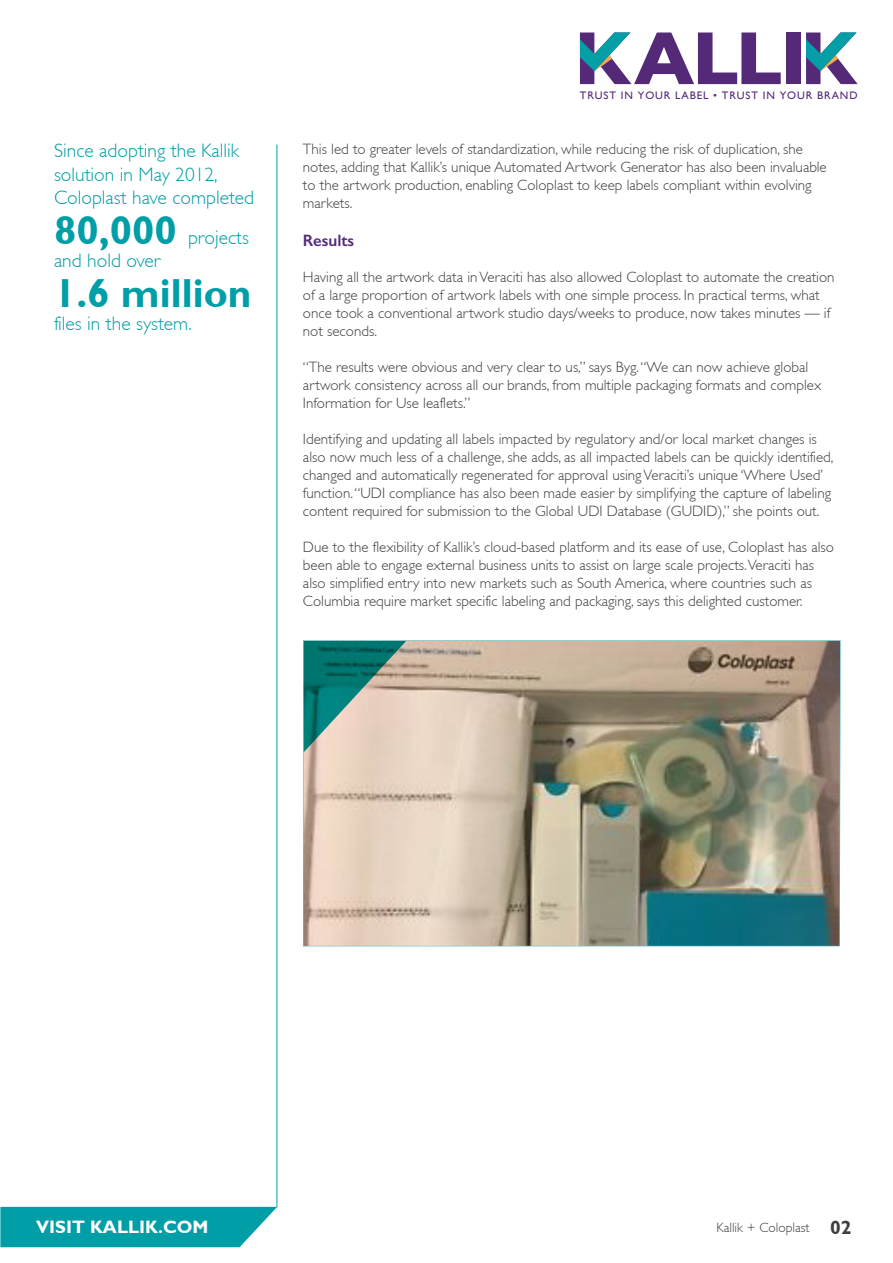
<style>
.page{position:relative;width:893px;height:1263px;background:#fff}
.page>*{position:absolute;margin:0;border:0;box-sizing:border-box;transform-origin:0 0}
.t1{font:700 40.5px "Gill Sans";color:#009ea6}
.t2{font:300 19.5px/23.4px "Gill Sans";color:#009ea6}
.t3{font:700 19.35px "Gill Sans";color:#3e3e3f}
.t4{font:700 18px "Gill Sans";color:#fff}
.t5{font:600 16.5px "Gill Sans";color:#542b78}
.t6{font:300 15px/18px "Gill Sans";color:#3e3e3f}
.t7{font:300 13.5px "Gill Sans";color:#3e3e3f}
.t8{font:10.95px "Gill Sans";letter-spacing:.08em;color:#542978}
.s1{font-weight:700;font-size:40.5px}
</style>
<div class="page">
<div style="left:786px;top:33px;width:14px;height:51px;background:#542978"></div>
<svg style="left:580px;top:33px;width:201px;height:51px"></svg>
<svg style="left:806px;top:33px;width:52px;height:51px"></svg>
<hr style="left:277px;top:145px;width:1px;height:1062px;background:#009ea6">
<svg style="left:0;top:1207px;width:277px;height:40px;background:#11a4ac"></svg>
<img style="left:303px;top:640px;width:537px;height:306px">
<svg style="left:304px;top:641px;width:102px;height:111px;background:#709e93"></svg>
<p class="t2" style="left:54px;top:139px;width:202px">Since adopting the Kallik solution in May 2012,<br>Coloplast have completed</p>
<p class="t2" style="left:54px;top:226px;width:196px"><span class="s1">80,000</span> projects</p>
<p class="t2" style="left:54px;top:249px;width:108px">and hold over</p>
<p class="t1" style="left:54px;top:269px;width:199px">1.6 million</p>
<p class="t2" style="left:54px;top:312px;width:139px">files in the system.</p>
<p class="t8" style="left:580px;top:89px;width:279px">TRUST IN YOUR LABEL • TRUST IN YOUR BRAND</p>
<p class="t6" style="left:303px;top:141px;width:525px">This led to greater levels of standardization, while reducing the risk of duplication, she notes, adding that Kallik’s unique Automated Artwork Generator has also been invaluable to the artwork production, enabling Coloplast to keep labels compliant within evolving markets.</p>
<p class="t5" style="left:303px;top:231px;width:53px">Results</p>
<p class="t6" style="left:303px;top:268px;width:533px">Having all the artwork data in Veraciti has also allowed Coloplast to automate the creation of a large proportion of artwork labels with one simple process. In practical terms, what once took a conventional artwork studio days/weeks to produce, now takes minutes — if not seconds.</p>
<p class="t6" style="left:303px;top:358px;width:520px">“The results were obvious and very clear to us,” says Byg. “We can now achieve global artwork consistency across all our brands, from multiple packaging formats and complex<br>Information for Use leaflets.”</p>
<p class="t6" style="left:303px;top:430px;width:532px">Identifying and updating all labels impacted by regulatory and/or local market changes is also now much less of a challenge, she adds, as all impacted labels can be quickly identified, changed and automatically regenerated for approval using Veraciti’s unique ‘Where Used’ function. “UDI compliance has also been made easier by simplifying the capture of labeling content required for submission to the Global UDI Database (GUDID),” she points out.</p>
<p class="t6" style="left:303px;top:538px;width:533px">Due to the flexibility of Kallik’s cloud-based platform and its ease of use, Coloplast has also been able to engage external business units to assist on large scale projects.Veraciti has also simplified entry into new markets such as South America, where countries such as Columbia require market specific labeling and packaging, says this delighted customer.</p>
<p class="t4" style="left:36px;top:1216px;width:174px">VISIT KALLIK.COM</p>
<p class="t7" style="left:717px;top:1219px;width:95px">Kallik + Coloplast</p>
<p class="t3" style="left:830px;top:1216px;width:23px">02</p>
</div>
